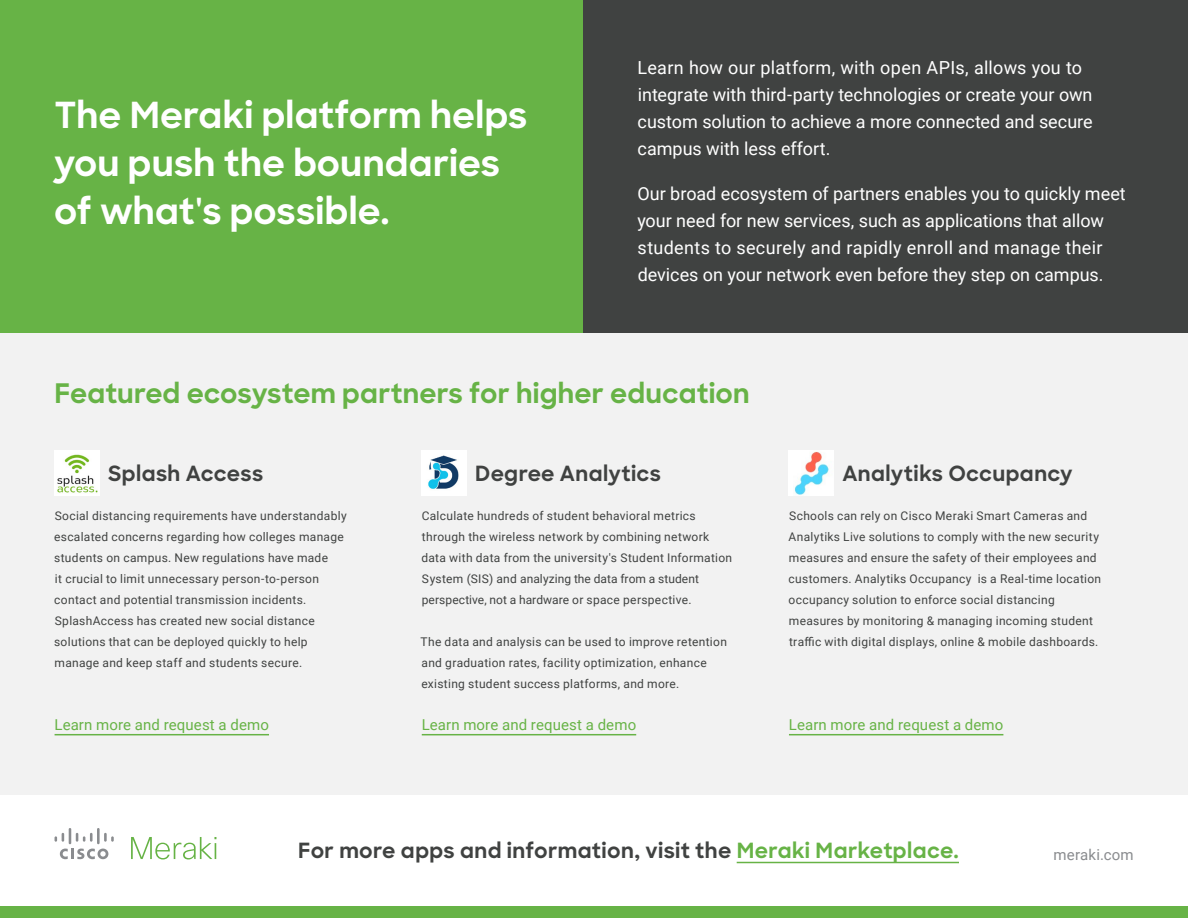
<style>
.page{position:relative;width:1188px;height:918px;background:#fff}
.page>*{position:absolute;margin:0;border:0;box-sizing:border-box;transform-origin:0 0}
.Heading_3{font:700 36px/48px "Sharp Sans";letter-spacing:.005em;color:#fff}
.Heading_4{font:700 27px "Sharp Sans";letter-spacing:.005em;color:#67b346}
.Heading_5{font:700 21px "Sharp Sans";letter-spacing:.02em;color:#404241}
._2_-_P_Medium{font:18px/27px "Roboto";color:#fff}
._2_-_P_Regular{font:15px "Roboto";letter-spacing:.005em;color:#67b346}
.Right_Justified{font:15px "Roboto";letter-spacing:.01em;color:#898b8e}
._4_-_P_Small{font:12px/21px "Roboto";letter-spacing:.025em;color:#404241}
.s1{color:#67b346}
</style>
<div class="page">
<div style="left:0;top:906px;width:1188px;height:12px;background:#67b346"></div>
<div style="left:0;top:0;width:583px;height:334px;background:#67b346"></div>
<div style="left:583px;top:0;width:605px;height:334px;background:#404241"></div>
<div style="left:0;top:334px;width:1188px;height:461px;background:#f2f2f2"></div>
<hr style="left:55px;top:734px;width:214px;height:1px;background:#67b346">
<hr style="left:422px;top:734px;width:214px;height:1px;background:#67b346">
<hr style="left:789px;top:734px;width:214px;height:1px;background:#67b346">
<img style="left:55px;top:451px;width:45px;height:45px">
<img style="left:421px;top:451px;width:46px;height:45px">
<div style="left:788px;top:451px;width:46px;height:45px;background:#fff"></div>
<img style="left:794px;top:451px;width:35px;height:44px">
<hr style="left:737px;top:862px;width:222px;height:1px;background:#67b346">
<svg style="left:55px;top:828px;width:59px;height:31px"></svg>
<svg style="left:131px;top:837px;width:85px;height:23px"></svg>
<p class="Heading_3" style="left:54px;top:89px;width:475px">The Meraki platform helps you push the boundaries of what's possible.</p>
<p class="_2_-_P_Medium" style="left:638px;top:53px;width:457px">Learn how our platform, with open APIs, allows you to integrate with third-party technologies or create your own custom solution to achieve a more connected and secure campus with less effort.</p>
<p class="_2_-_P_Medium" style="left:637px;top:179px;width:490px">Our broad ecosystem of partners enables you to quickly meet your need for new services, such as applications that allow students to securely and rapidly enroll and manage their devices on your network even before they step on campus.</p>
<p class="Heading_4" style="left:54px;top:374px;width:697px">Featured ecosystem partners for higher education</p>
<p class="Heading_5" style="left:108px;top:458px;width:157px">Splash Access</p>
<p class="_4_-_P_Small" style="left:54px;top:505px;width:294px">Social distancing requirements have understandably escalated concerns regarding how colleges manage students on campus. New regulations have made<br>it crucial to limit unnecessary person-to-person contact and potential transmission incidents.<br>SplashAccess has created new social distance solutions that can be deployed quickly to help manage and keep staff and students secure.</p>
<p class="_2_-_P_Regular" style="left:55px;top:714px;width:216px">Learn more and request a demo</p>
<p class="Heading_5" style="left:475px;top:458px;width:187px">Degree Analytics</p>
<p class="_4_-_P_Small" style="left:421px;top:505px;width:312px">Calculate hundreds of student behavioral metrics through the wireless network by combining network data with data from the university's Student Information System (SIS) and analyzing the data from a student perspective, not a hardware or space perspective.</p>
<p class="_4_-_P_Small" style="left:421px;top:631px;width:308px">The data and analysis can be used to improve retention and graduation rates, facility optimization, enhance existing student success platforms, and more.</p>
<p class="_2_-_P_Regular" style="left:422px;top:714px;width:216px">Learn more and request a demo</p>
<p class="Heading_5" style="left:842px;top:458px;width:232px">Analytiks Occupancy</p>
<p class="_4_-_P_Small" style="left:789px;top:505px;width:314px">Schools can rely on Cisco Meraki Smart Cameras and Analytiks Live solutions to comply with the new security measures and ensure the safety of their employees and customers. Analytiks Occupancy is a Real-time location occupancy solution to enforce social distancing measures by monitoring &amp; managing incoming student traffic with digital displays, online &amp; mobile dashboards.</p>
<p class="_2_-_P_Regular" style="left:789px;top:714px;width:216px">Learn more and request a demo</p>
<p class="Heading_5" style="left:298px;top:835px;width:662px">For more apps and information, visit the <span class="s1">Meraki Marketplace.</span></p>
<p class="Right_Justified" style="left:1054px;top:844px;width:81px">meraki.com</p>
</div>
